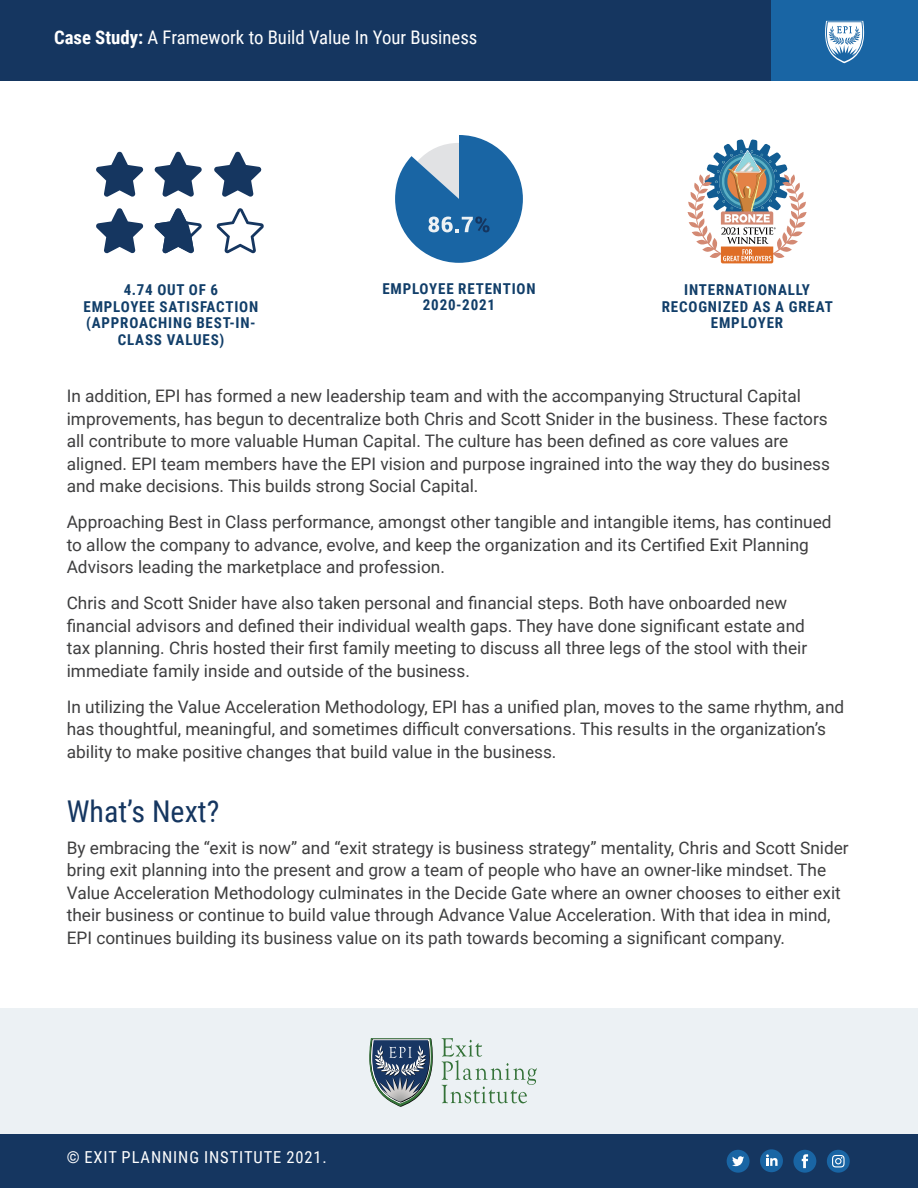
<style>
.page{position:relative;width:918px;height:1188px;background:#fff}
.page>*{position:absolute;margin:0;border:0;box-sizing:border-box;transform-origin:0 0}
.t1{font:30px "Roboto Condensed";color:#153660}
.t2{font:18.75px "Roboto Condensed";color:#fff}
.t3{font:17.25px/22.5px "Roboto";color:#3e3e3f}
.t4{font:16.5px "Roboto Condensed";letter-spacing:.055em;color:#fff}
.t5{font:700 15px/16.5px "Roboto Condensed";letter-spacing:.055em;color:#113e69;text-align:center}
.s1{font-weight:700}
</style>
<div class="page">
<div style="left:0;top:0;width:771px;height:81px;background:#153660"></div>
<div style="left:771px;top:0;width:147px;height:81px;background:#1965a4"></div>
<div style="left:0;top:1008px;width:918px;height:179px;background:#ecf1f4"></div>
<div style="left:0;top:1134px;width:918px;height:54px;background:#153660"></div>
<div style="left:727px;top:1150px;width:23px;height:23px;background:#1965a4;border-radius:11px"></div>
<svg style="left:732px;top:1156px;width:12px;height:10px"></svg>
<div style="left:760px;top:1149px;width:23px;height:23px;background:#1965a4;border-radius:11px"></div>
<svg style="left:766px;top:1154px;width:12px;height:12px"></svg>
<div style="left:793px;top:1150px;width:23px;height:23px;background:#1965a4;border-radius:11px"></div>
<svg style="left:802px;top:1154px;width:6px;height:14px"></svg>
<div style="left:827px;top:1150px;width:23px;height:23px;background:#1965a4;border-radius:11px"></div>
<svg style="left:832px;top:1155px;width:13px;height:12px"></svg>
<svg style="left:442px;top:1038px;width:95px;height:65px"></svg>
<svg style="left:369px;top:1038px;width:64px;height:69px"></svg>
<svg style="left:216px;top:208px;width:48px;height:45px"></svg>
<svg style="left:96px;top:151px;width:48px;height:46px"></svg>
<svg style="left:154px;top:151px;width:48px;height:46px"></svg>
<svg style="left:214px;top:151px;width:48px;height:46px"></svg>
<svg style="left:96px;top:208px;width:48px;height:46px"></svg>
<svg style="left:154px;top:208px;width:48px;height:45px"></svg>
<svg style="left:688px;top:139px;width:119px;height:124px"></svg>
<svg style="left:395px;top:135px;width:128px;height:128px"></svg>
<svg style="left:825px;top:21px;width:39px;height:42px"></svg>
<p class="t2" style="left:54px;top:24px;width:425px"><span class="s1">Case Study:</span> A Framework to Build Value In Your Business</p>
<p class="t5" style="left:382px;top:280px;width:155px">EMPLOYEE RETENTION<br>2020-2021</p>
<p class="t5" style="left:83px;top:281px;width:176px">4.74 OUT OF 6<br>EMPLOYEE SATISFACTION (APPROACHING BEST-IN-<br>CLASS VALUES)</p>
<p class="t5" style="left:662px;top:281px;width:173px">INTERNATIONALLY<br>RECOGNIZED AS A GREAT<br>EMPLOYER</p>
<p class="t3" style="left:67px;top:384px;width:765px">In addition, EPI has formed a new leadership team and with the accompanying Structural Capital improvements, has begun to decentralize both Chris and Scott Snider in the business. These factors all contribute to more valuable Human Capital. The culture has been defined as core values are aligned. EPI team members have the EPI vision and purpose ingrained into the way they do business and make decisions. This builds strong Social Capital.</p>
<p class="t3" style="left:67px;top:510px;width:766px">Approaching Best in Class performance, amongst other tangible and intangible items, has continued to allow the company to advance, evolve, and keep the organization and its Certified Exit Planning<br>Advisors leading the marketplace and profession.</p>
<p class="t3" style="left:67px;top:591px;width:742px">Chris and Scott Snider have also taken personal and financial steps. Both have onboarded new financial advisors and defined their individual wealth gaps. They have done significant estate and tax planning. Chris hosted their first family meeting to discuss all three legs of the stool with their immediate family inside and outside of the business.</p>
<p class="t3" style="left:67px;top:695px;width:779px">In utilizing the Value Acceleration Methodology, EPI has a unified plan, moves to the same rhythm, and has thoughtful, meaningful, and sometimes difficult conversations. This results in the organization’s ability to make positive changes that build value in the business.</p>
<h1 class="t1" style="left:67px;top:791px;width:154px">What’s Next?</h1>
<p class="t3" style="left:67px;top:836px;width:784px">By embracing the “exit is now” and “exit strategy is business strategy” mentality, Chris and Scott Snider bring exit planning into the present and grow a team of people who have an owner-like mindset. The Value Acceleration Methodology culminates in the Decide Gate where an owner chooses to either exit their business or continue to build value through Advance Value Acceleration. With that idea in mind, EPI continues building its business value on its path towards becoming a significant company.</p>
<p class="t4" style="left:67px;top:1146px;width:262px">© EXIT PLANNING INSTITUTE 2021.</p>
</div>
